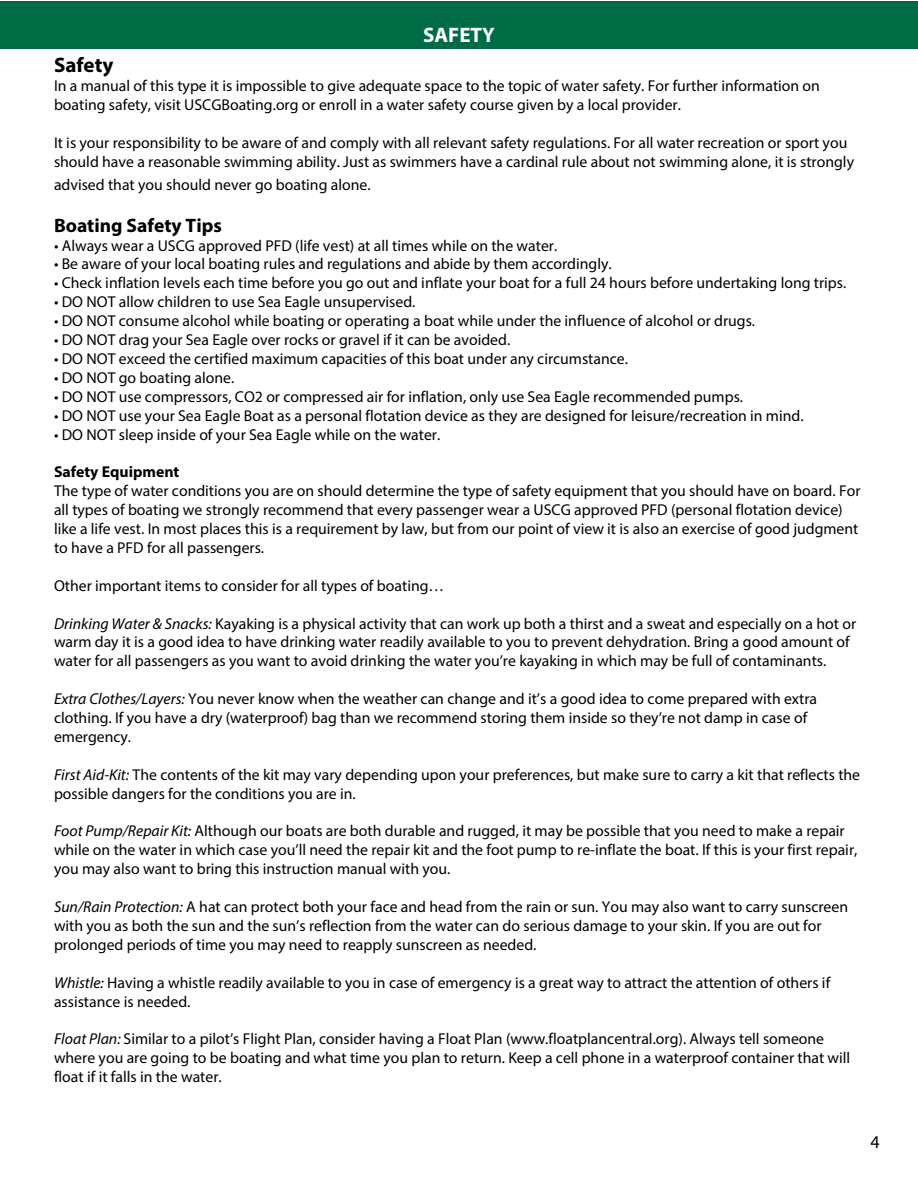
<style>
.page{position:relative;width:918px;height:1188px;background:#fff}
.page>*{position:absolute;margin:0;border:0;box-sizing:border-box;transform-origin:0 0}
.t1{font:700 21px "Myriad Pro";color:#000}
.t2{font:700 21px "Myriad Pro";color:#fff}
.t3{font:700 19.5px "Myriad Pro";color:#000}
.t4{font:18px "Myriad Pro";color:#000}
.t5{font:15.75px/18.9px "Myriad Pro";color:#000}
.t6{font:700 15.75px "Myriad Pro";color:#000}
.s1{font-style:italic}
</style>
<div class="page">
<div style="left:0;top:2px;width:918px;height:47px;background:#006c46"></div>
<h1 class="t2" style="left:423px;top:22px;width:73px">SAFETY</h1>
<h1 class="t1" style="left:54px;top:52px;width:61px">Safety</h1>
<p class="t5" style="left:54px;top:76px;width:768px">In a manual of this type it is impossible to give adequate space to the topic of water safety. For further information on boating safety, visit USCGBoating.org or enroll in a water safety course given by a local provider.</p>
<p class="t5" style="left:54px;top:133px;width:802px">It is your responsibility to be aware of and comply with all relevant safety regulations. For all water recreation or sport you should have a reasonable swimming ability. Just as swimmers have a cardinal rule about not swimming alone, it is strongly</p>
<p class="t5" style="left:54px;top:175px;width:318px">advised that you should never go boating alone.</p>
<p class="t3" style="left:54px;top:212px;width:169px">Boating Safety Tips</p>
<p class="t5" style="left:54px;top:236px;width:505px">• Always wear a USCG approved PFD (life vest) at all times while on the water.</p>
<p class="t5" style="left:54px;top:254px;width:559px">• Be aware of your local boating rules and regulations and abide by them accordingly.</p>
<p class="t5" style="left:54px;top:273px;width:794px">• Check inflation levels each time before you go out and inflate your boat for a full 24 hours before undertaking long trips.</p>
<p class="t5" style="left:54px;top:292px;width:363px">• DO NOT allow children to use Sea Eagle unsupervised.</p>
<p class="t5" style="left:54px;top:311px;width:703px">• DO NOT consume alcohol while boating or operating a boat while under the influence of alcohol or drugs.</p>
<p class="t5" style="left:54px;top:330px;width:458px">• DO NOT drag your Sea Eagle over rocks or gravel if it can be avoided.</p>
<p class="t5" style="left:54px;top:349px;width:576px">• DO NOT exceed the certified maximum capacities of this boat under any circumstance.</p>
<p class="t5" style="left:54px;top:368px;width:182px">• DO NOT go boating alone.</p>
<p class="t5" style="left:54px;top:387px;width:691px">• DO NOT use compressors, CO2 or compressed air for inflation, only use Sea Eagle recommended pumps.</p>
<p class="t5" style="left:54px;top:406px;width:751px">• DO NOT use your Sea Eagle Boat as a personal flotation device as they are designed for leisure/recreation in mind.</p>
<p class="t5" style="left:54px;top:425px;width:388px">• DO NOT sleep inside of your Sea Eagle while on the water.</p>
<p class="t6" style="left:54px;top:462px;width:127px">Safety Equipment</p>
<p class="t5" style="left:54px;top:481px;width:808px">The type of water conditions you are on should determine the type of safety equipment that you should have on board. For all types of boating we strongly recommend that every passenger wear a USCG approved PFD (personal flotation device) like a life vest. In most places this is a requirement by law, but from our point of view it is also an exercise of good judgment to have a PFD for all passengers.</p>
<p class="t5" style="left:54px;top:576px;width:392px">Other important items to consider for all types of boating…</p>
<p class="t5" style="left:54px;top:614px;width:804px"><span class="s1">Drinking Water &amp; Snacks:</span> Kayaking is a physical activity that can work up both a thirst and a sweat and especially on a hot or warm day it is a good idea to have drinking water readily available to you to prevent dehydration. Bring a good amount of water for all passengers as you want to avoid drinking the water you’re kayaking in which may be full of contaminants.</p>
<p class="t5" style="left:54px;top:689px;width:765px"><span class="s1">Extra Clothes/Layers:</span> You never know when the weather can change and it’s a good idea to come prepared with extra clothing. If you have a dry (waterproof) bag than we recommend storing them inside so they’re not damp in case of emergency.</p>
<p class="t5" style="left:54px;top:765px;width:808px"><span class="s1">First Aid-Kit:</span> The contents of the kit may vary depending upon your preferences, but make sure to carry a kit that reflects the possible dangers for the conditions you are in.</p>
<p class="t5" style="left:54px;top:821px;width:805px"><span class="s1">Foot Pump/Repair Kit:</span> Although our boats are both durable and rugged, it may be possible that you need to make a repair while on the water in which case you’ll need the repair kit and the foot pump to re-inflate the boat. If this is your first repair, you may also want to bring this instruction manual with you.</p>
<p class="t5" style="left:54px;top:897px;width:796px"><span class="s1">Sun/Rain Protection:</span> A hat can protect both your face and head from the rain or sun. You may also want to carry sunscreen with you as both the sun and the sun’s reflection from the water can do serious damage to your skin. If you are out for prolonged periods of time you may need to reapply sunscreen as needed.</p>
<p class="t5" style="left:54px;top:973px;width:778px"><span class="s1">Whistle:</span> Having a whistle readily available to you in case of emergency is a great way to attract the attention of others if assistance is needed.</p>
<p class="t5" style="left:54px;top:1029px;width:798px"><span class="s1">Float Plan:</span> Similar to a pilot’s Flight Plan, consider having a Float Plan (www.floatplancentral.org). Always tell someone where you are going to be boating and what time you plan to return. Keep a cell phone in a waterproof container that will float if it falls in the water.</p>
<p class="t4" style="left:870px;top:1130px;width:11px">4</p>
</div>
